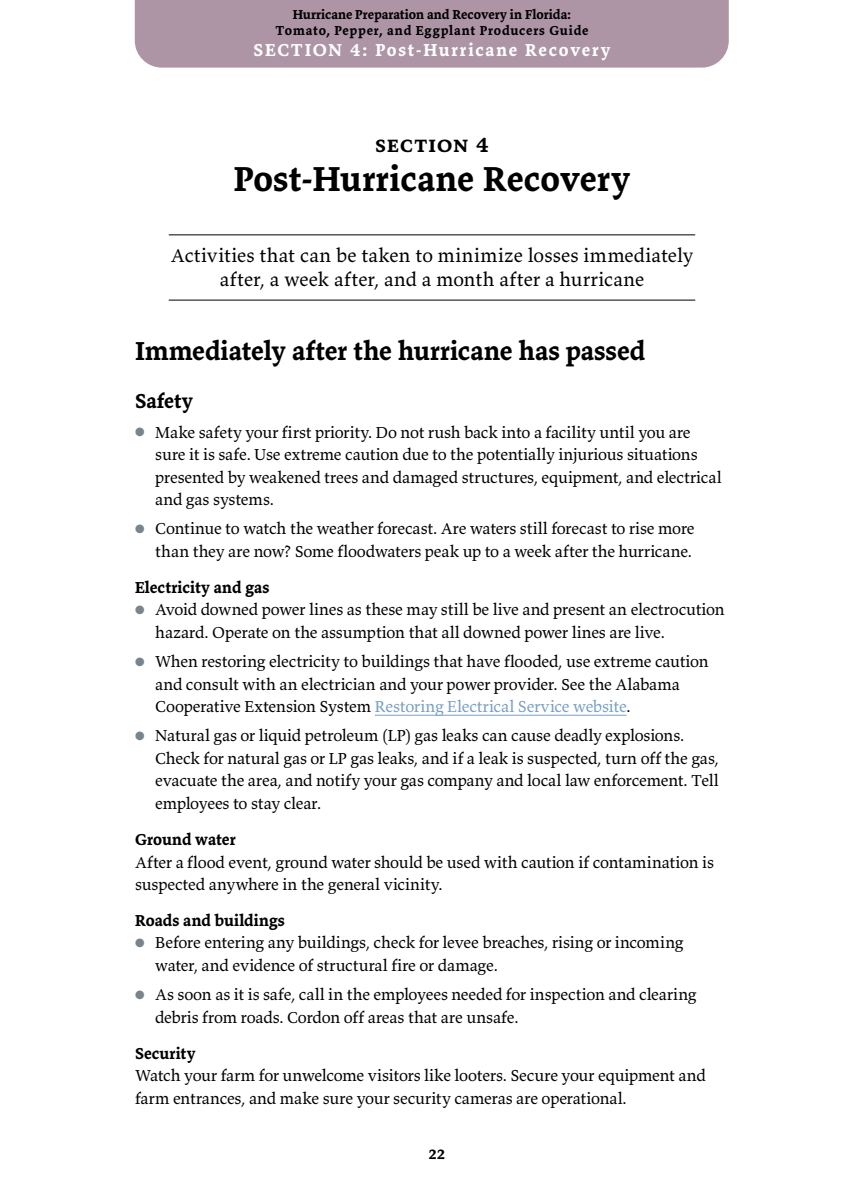
<style>
.page{position:relative;width:864px;height:1188px;background:#fff}
.page>*{position:absolute;margin:0;border:0;box-sizing:border-box;transform-origin:0 0}
.t1{font:700 36px "Valkyrie T3";letter-spacing:.005em;color:#000}
.t2{font:700 27px "Valkyrie T3";color:#000}
.t3{font:700 22.5px "Valkyrie C3";letter-spacing:-.005em;color:#000}
.t4{font:700 21px "Valkyrie T3";letter-spacing:.005em;color:#000}
.t5{font:19.5px/24px "Valkyrie T3";letter-spacing:.005em;color:#000;text-align:center}
.t6{font:700 18px "Valkyrie T3";letter-spacing:.1em;color:#fff}
.t7{font:16.5px/22.5px "Valkyrie T3";letter-spacing:-.01em;color:#000}
.t8{font:700 16.5px "Valkyrie T3";letter-spacing:.005em;color:#000}
.t9{font:700 15px "Valkyrie T3";color:#000}
.t10{font:700 13.5px/16.5px "Valkyrie T3";letter-spacing:.015em;color:#000;text-align:center}
.s1{color:#79858d}
.s2{color:#799fc4}
</style>
<div class="page">
<div style="left:135px;top:0;width:594px;height:68px;background:#ad95a6"></div>
<hr style="left:169px;top:234px;width:526px;height:1px;background:#000">
<hr style="left:169px;top:300px;width:526px;height:1px;background:#000">
<hr style="left:375px;top:715px;width:252px;height:1px;background:#799fc4">
<p class="t10" style="left:276px;top:6px;width:314px">Hurricane Preparation and Recovery in Florida:<br>Tomato, Pepper, and Eggplant Producers Guide</p>
<p class="t6" style="left:254px;top:39px;width:358px">SECTION 4: Post-Hurricane Recovery</p>
<h3 class="t3" style="left:374px;top:131px;width:117px">section 4</h3>
<h1 class="t1" style="left:234px;top:156px;width:398px">Post-Hurricane Recovery</h1>
<p class="t5" style="left:171px;top:243px;width:524px">Activities that can be taken to minimize losses immediately after, a week after, and a month after a hurricane</p>
<h2 class="t2" style="left:135px;top:334px;width:512px">Immediately after the hurricane has passed</h2>
<p class="t4" style="left:135px;top:388px;width:60px">Safety</p>
<p class="t7" style="left:155px;top:420px;width:568px;text-indent:-20px"><span class="s1">●</span> Make safety your first priority. Do not rush back into a facility until you are sure it is safe. Use extreme caution due to the potentially injurious situations presented by weakened trees and damaged structures, equipment, and electrical and gas systems.</p>
<p class="t7" style="left:135px;top:517px;width:561px;text-align:right"><span class="s1">●</span> Continue to watch the weather forecast. Are waters still forecast to rise more than they are now? Some floodwaters peak up to a week after the hurricane.</p>
<p class="t8" style="left:135px;top:577px;width:136px">Electricity and gas</p>
<p class="t7" style="left:155px;top:598px;width:571px;text-indent:-20px"><span class="s1">●</span> Avoid downed power lines as these may still be live and present an electrocution hazard. Operate on the assumption that all downed power lines are live.</p>
<p class="t7" style="left:155px;top:650px;width:555px;text-indent:-20px"><span class="s1">●</span> When restoring electricity to buildings that have flooded, use extreme caution and consult with an electrician and your power provider. See the Alabama<br>Cooperative Extension System <span class="s2">Restoring Electrical Service website</span>.</p>
<p class="t7" style="left:155px;top:724px;width:565px;text-indent:-20px"><span class="s1">●</span> Natural gas or liquid petroleum (LP) gas leaks can cause deadly explosions.<br>Check for natural gas or LP gas leaks, and if a leak is suspected, turn off the gas, evacuate the area, and notify your gas company and local law enforcement. Tell employees to stay clear.</p>
<p class="t8" style="left:135px;top:829px;width:102px">Ground water</p>
<p class="t7" style="left:135px;top:850px;width:581px">After a flood event, ground water should be used with caution if contamination is suspected anywhere in the general vicinity.</p>
<p class="t8" style="left:135px;top:910px;width:151px">Roads and buildings</p>
<p class="t7" style="left:155px;top:931px;width:530px;text-indent:-20px"><span class="s1">●</span> Before entering any buildings, check for levee breaches, rising or incoming water, and evidence of structural fire or damage.</p>
<p class="t7" style="left:155px;top:983px;width:543px;text-indent:-20px"><span class="s1">●</span> As soon as it is safe, call in the employees needed for inspection and clearing debris from roads. Cordon off areas that are unsafe.</p>
<p class="t8" style="left:135px;top:1043px;width:62px">Security</p>
<p class="t7" style="left:135px;top:1064px;width:572px">Watch your farm for unwelcome visitors like looters. Secure your equipment and farm entrances, and make sure your security cameras are operational.</p>
<p class="t9" style="left:429px;top:1144px;width:17px">22</p>
</div>
